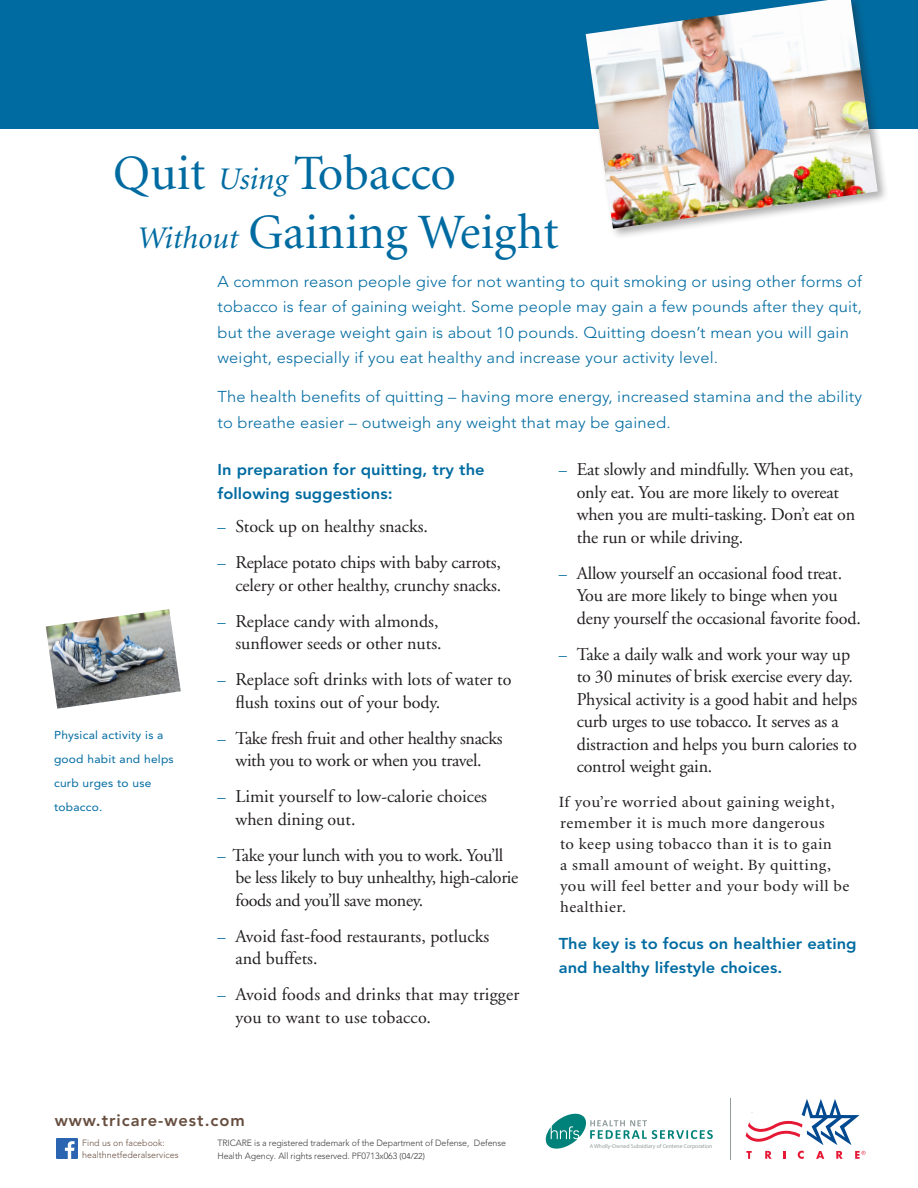
<style>
.page{position:relative;width:918px;height:1188px;background:#fff}
.page>*{position:absolute;margin:0;border:0;box-sizing:border-box;transform-origin:0 0}
.t1{font:49.5px/59.4px "Minion";color:#006ba1}
.t2{font:18px/22.5px "Adobe Garamond";letter-spacing:-.01em;color:#231f20}
.t3{font:18px/22.5px "Adobe Garamond";letter-spacing:.01em;color:#231f20}
.t4{font:800 16.5px "Avenir LT Std";letter-spacing:.06em;color:#674e3f}
.t5{font:300 15.6px/25.5px "Avenir LT Std";letter-spacing:.01em;color:#006ba1;scale:1.05 1}
.t6{font:15.6px/21px "Minion";letter-spacing:.03em;color:#231f20;scale:1.05 1}
.t7{font:800 15.6px/24px "Avenir LT Std";letter-spacing:.005em;color:#006ba1;scale:1.05 1}
.t8{font:11.4px/24px "Avenir LT Std";letter-spacing:.02em;color:#006ba1;scale:1.05 1}
.t9{font:300 9px/13px "Avenir LT Std";letter-spacing:-.01em;color:#3e3e3f}
.t10{font:300 9px "Avenir LT Std";letter-spacing:.005em;color:#674e3f}
.t11{font:5.7px "Myriad Pro";color:#919d9c}
.s1{font-style:italic;font-size:31.5px}
.s2{font-family:"Minion";font-size:15.6px;color:#006ba1}
.s3{font-family:"Avenir";font-weight:400;font-size:8.55px}
</style>
<div class="page">
<div style="left:0;top:0;width:918px;height:129px;background:#006ba1"></div>
<div style="left:583px;top:0;width:307px;height:241px;background:#231f20;opacity:.36"></div>
<img style="left:586px;top:0;width:292px;height:229px">
<img style="left:46px;top:609px;width:135px;height:100px">
<img style="left:57px;top:1139px;width:20px;height:20px">
<svg style="left:545px;top:1113px;width:168px;height:36px"></svg>
<svg style="left:746px;top:1151px;width:6px;height:8px"></svg>
<svg style="left:765px;top:1151px;width:7px;height:8px"></svg>
<svg style="left:798px;top:1151px;width:6px;height:8px"></svg>
<svg style="left:816px;top:1151px;width:8px;height:8px"></svg>
<svg style="left:836px;top:1151px;width:7px;height:8px"></svg>
<svg style="left:855px;top:1151px;width:10px;height:8px"></svg>
<hr style="left:730px;top:1098px;width:1px;height:62px;background:#919d9c">
<svg style="left:783px;top:1151px;width:2px;height:8px"></svg>
<svg style="left:746px;top:1099px;width:114px;height:46px"></svg>
<p class="t1" style="left:136px;top:145px;width:424px;text-indent:-23px">Quit <span class="s1">Using</span> Tobacco<br><span class="s1">Without</span> Gaining Weight</p>
<p class="t5" style="left:218px;top:269px;width:616px">A common reason people give for not wanting to quit smoking or using other forms of tobacco is fear of gaining weight. Some people may gain a few pounds after they quit, but the average weight gain is about 10 pounds. Quitting doesn’t mean you will gain weight, especially if you eat healthy and increase your activity level.</p>
<p class="t5" style="left:218px;top:384px;width:615px">The health benefts of quitting – having more energy, increased stamina and the ability to breathe easier – outweigh any weight that may be gained.</p>
<p class="t7" style="left:218px;top:457px;width:256px">In preparation for quitting, try the following suggestions:</p>
<p class="t2" style="left:577px;top:459px;width:280px;text-indent:-18px"><span class="s2">–</span> Eat slowly and mindfully. When you eat, only eat. You are more likely to overeat when you are multi-tasking. Don’t eat on the run or while driving.</p>
<p class="t2" style="left:577px;top:562px;width:286px;text-indent:-18px"><span class="s2">–</span> Allow yourself an occasional food treat.<br>You are more likely to binge when you deny yourself the occasional favorite food.</p>
<p class="t2" style="left:577px;top:643px;width:282px;text-indent:-18px"><span class="s2">–</span> Take a daily walk and work your way up to 30 minutes of brisk exercise every day.<br>Physical activity is a good habit and helps curb urges to use tobacco. It serves as a distraction and helps you burn calories to control weight gain.</p>
<p class="t6" style="left:559px;top:792px;width:278px">If you’re worried about gaining weight, remember it is much more dangerous<br>to keep using tobacco than it is to gain<br>a small amount of weight. By quitting, you will feel better and your body will be healthier.</p>
<p class="t7" style="left:559px;top:932px;width:285px">The key is to focus on healthier eating and healthy lifestyle choices.</p>
<p class="t2" style="left:218px;top:516px;width:212px"><span class="s2">–</span> Stock up on healthy snacks.</p>
<p class="t2" style="left:218px;top:552px;width:285px;text-align:right"><span class="s2">–</span> Replace potato chips with baby carrots, celery or other healthy, crunchy snacks.</p>
<p class="t2" style="left:218px;top:610px;width:226px;text-align:right"><span class="s2">–</span> Replace candy with almonds, sunfower seeds or other nuts.</p>
<p class="t2" style="left:236px;top:669px;width:278px;text-indent:-18px"><span class="s2">–</span> Replace soft drinks with lots of water to fush toxins out of your body.</p>
<p class="t2" style="left:218px;top:727px;width:287px;text-align:center"><span class="s2">–</span> Take fresh fruit and other healthy snacks with you to work or when you travel.</p>
<p class="t2" style="left:236px;top:786px;width:253px;text-indent:-18px"><span class="s2">–</span> Limit yourself to low-calorie choices when dining out.</p>
<p class="t2" style="left:235px;top:844px;width:284px;text-indent:-18px"><span class="s2">–</span> Take your lunch with you to work. You’ll be less likely to buy unhealthy, high-calorie foods and you’ll save money.</p>
<p class="t2" style="left:236px;top:925px;width:255px;text-indent:-18px"><span class="s2">–</span> Avoid fast-food restaurants, potlucks and buffets.</p>
<p class="t3" style="left:236px;top:984px;width:285px;text-indent:-18px"><span class="s2">–</span> Avoid foods and drinks that may trigger you to want to use tobacco.</p>
<p class="t8" style="left:54px;top:723px;width:116px">Physical activity is a good habit and helps curb urges to use tobacco.</p>
<p class="t4" style="left:55px;top:1110px;width:192px">www.tricare-west.com</p>
<p class="t10" style="left:82px;top:1138px;width:84px">Find us on facebook:</p>
<p class="t10" style="left:82px;top:1150px;width:98px">healthnetfederalservices</p>
<p class="t9" style="left:217px;top:1136px;width:290px">TRICARE is a registered trademark of the Department of Defense, Defense<br>Health Agency. All rights reserved. PF0713x063 <span class="s3">(04/22)</span></p>
<p class="t11" style="left:590px;top:1142px;width:124px">A Wholly-Owned Subsidiary of Centene Corporation</p>
</div>
